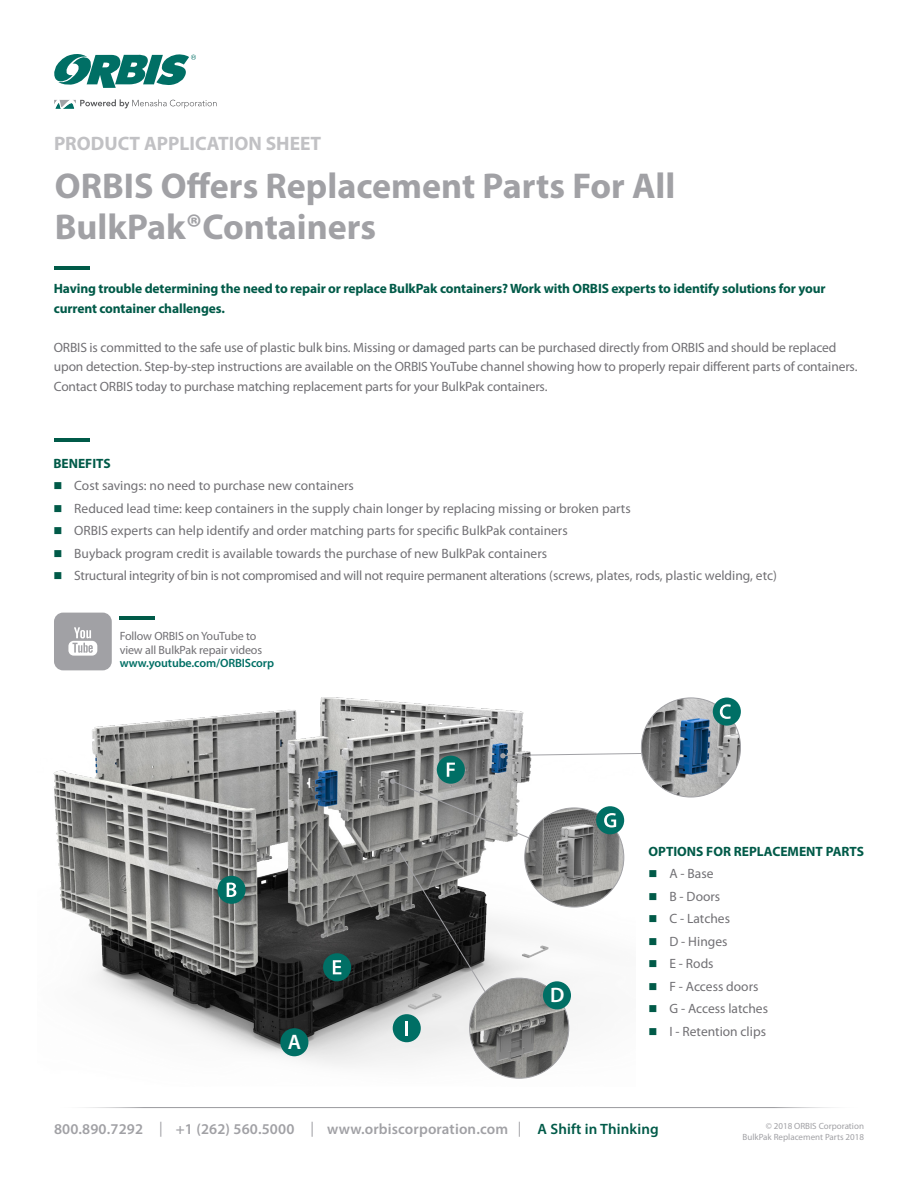
<style>
.page{position:relative;width:918px;height:1188px;background:#fff}
.page>*{position:absolute;margin:0;border:0;box-sizing:border-box;transform-origin:0 0}
.t1{font:700 36px/40.5px "Myriad Pro";color:#a1a1a5}
.t2{font:600 21px "Myriad Pro";color:#fff}
.t3{font:700 19.5px "Myriad Pro";color:#c1c1c4}
.t4{font:600 15px "Myriad Pro";letter-spacing:.01em;color:#a1a1a5}
.t5{font:13.5px/19.5px "Myriad Pro";letter-spacing:-.01em;color:#717074}
.t6{font:700 13.5px/19.5px "Myriad Pro";letter-spacing:-.01em;color:#005a48}
.t7{font:12px/13.5px "Myriad Pro";letter-spacing:-.01em;color:#717074}
.t8{font:600 12px "Myriad Pro";letter-spacing:-.01em;color:#006f65}
.t9{font:9px "Myriad Pro";color:#a1a1a5}
.s1{color:#005a48}
.s2{font-weight:400}
</style>
<div class="page">
<svg style="left:54px;top:54px;width:142px;height:34px"></svg>
<svg style="left:54px;top:99px;width:163px;height:10px"></svg>
<hr style="left:54px;top:266px;width:35px;height:3px;background:#005a48">
<hr style="left:54px;top:1107px;width:810px;height:1px;background:#a1a1a5">
<hr style="left:54px;top:439px;width:36px;height:3px;background:#005a48">
<svg style="left:54px;top:613px;width:58px;height:57px"></svg>
<hr style="left:120px;top:616px;width:35px;height:3px;background:#005a48">
<img style="left:53px;top:698px;width:517px;height:381px">
<img style="left:641px;top:698px;width:100px;height:99px;border-radius:50px">
<img style="left:470px;top:1010px;width:99px;height:68px">
<div style="left:280px;top:1028px;width:28px;height:28px;background:#006f65;border-radius:50%"></div>
<div style="left:218px;top:876px;width:28px;height:28px;background:#006f65;border-radius:50%"></div>
<svg style="left:227px;top:883px;width:9px;height:14px"></svg>
<div style="left:713px;top:698px;width:28px;height:28px;background:#006f65;border-radius:50%"></div>
<svg style="left:720px;top:704px;width:11px;height:15px"></svg>
<div style="left:323px;top:953px;width:28px;height:28px;background:#006f65;border-radius:50%"></div>
<svg style="left:333px;top:960px;width:8px;height:14px"></svg>
<svg style="left:390px;top:753px;width:252px;height:257px"></svg>
<div style="left:393px;top:1014px;width:28px;height:28px;background:#006f65;border-radius:50%"></div>
<hr style="left:405px;top:1021px;width:3px;height:14px;background:#fff">
<p class="t3" style="left:54px;top:131px;width:269px">PRODUCT APPLICATION SHEET</p>
<p class="t1" style="left:55px;top:165px;width:622px">ORBIS Offers Replacement Parts For All<br>BulkPak®Containers</p>
<p class="t6" style="left:54px;top:279px;width:773px">Having trouble determining the need to repair or replace BulkPak containers? Work with ORBIS experts to identify solutions for your current container challenges.</p>
<p class="t5" style="left:54px;top:337px;width:805px">ORBIS is committed to the safe use of plastic bulk bins. Missing or damaged parts can be purchased directly from ORBIS and should be replaced upon detection. Step-by-step instructions are available on the ORBIS YouTube channel showing how to properly repair different parts of containers.<br>Contact ORBIS today to purchase matching replacement parts for your BulkPak containers.</p>
<p class="t6" style="left:53px;top:453px;width:59px">BENEFITS</p>
<p class="t5" style="left:53px;top:476px;width:302px"><span class="s1">■</span> Cost savings: no need to purchase new containers</p>
<p class="t5" style="left:53px;top:498px;width:579px"><span class="s1">■</span> Reduced lead time: keep containers in the supply chain longer by replacing missing or broken parts</p>
<p class="t5" style="left:53px;top:521px;width:516px"><span class="s1">■</span> ORBIS experts can help identify and order matching parts for specific BulkPak containers</p>
<p class="t5" style="left:53px;top:543px;width:495px"><span class="s1">■</span> Buyback program credit is available towards the purchase of new BulkPak containers</p>
<p class="t5" style="left:53px;top:566px;width:725px"><span class="s1">■</span> Structural integrity of bin is not compromised and will not require permanent alterations (screws, plates, rods, plastic welding, etc)</p>
<p class="t7" style="left:120px;top:629px;width:144px">Follow ORBIS on YouTube to view all BulkPak repair videos</p>
<p class="t8" style="left:120px;top:655px;width:156px">www.youtube.com/ORBIScorp</p>
<p class="t2" style="left:288px;top:1028px;width:15px">A</p>
<p class="t2" style="left:550px;top:981px;width:16px">D</p>
<p class="t6" style="left:648px;top:841px;width:217px">OPTIONS FOR REPLACEMENT PARTS</p>
<p class="t5" style="left:648px;top:864px;width:67px"><span class="s1">■</span> A - Base</p>
<p class="t5" style="left:648px;top:886px;width:73px"><span class="s1">■</span> B - Doors</p>
<p class="t5" style="left:648px;top:909px;width:83px"><span class="s1">■</span> C - Latches</p>
<p class="t5" style="left:648px;top:931px;width:81px"><span class="s1">■</span> D - Hinges</p>
<p class="t5" style="left:648px;top:954px;width:67px"><span class="s1">■</span> E - Rods</p>
<p class="t5" style="left:648px;top:976px;width:111px"><span class="s1">■</span> F - Access doors</p>
<p class="t5" style="left:648px;top:999px;width:121px"><span class="s1">■</span> G - Access latches</p>
<p class="t5" style="left:648px;top:1021px;width:119px"><span class="s1">■</span> I - Retention clips</p>
<p class="t4" style="left:54px;top:1120px;width:606px">800.890.7292 <span class="s2">|</span> +1 (262) 560.5000 <span class="s2">|</span> www.orbiscorporation.com <span class="s2">|</span> <span class="s1">A Shift in Thinking</span></p>
<p class="t9" style="left:766px;top:1120px;width:100px">© 2018 ORBIS Corporation</p>
<p class="t9" style="left:743px;top:1131px;width:123px">BulkPak Replacement Parts 2018</p>
</div>
